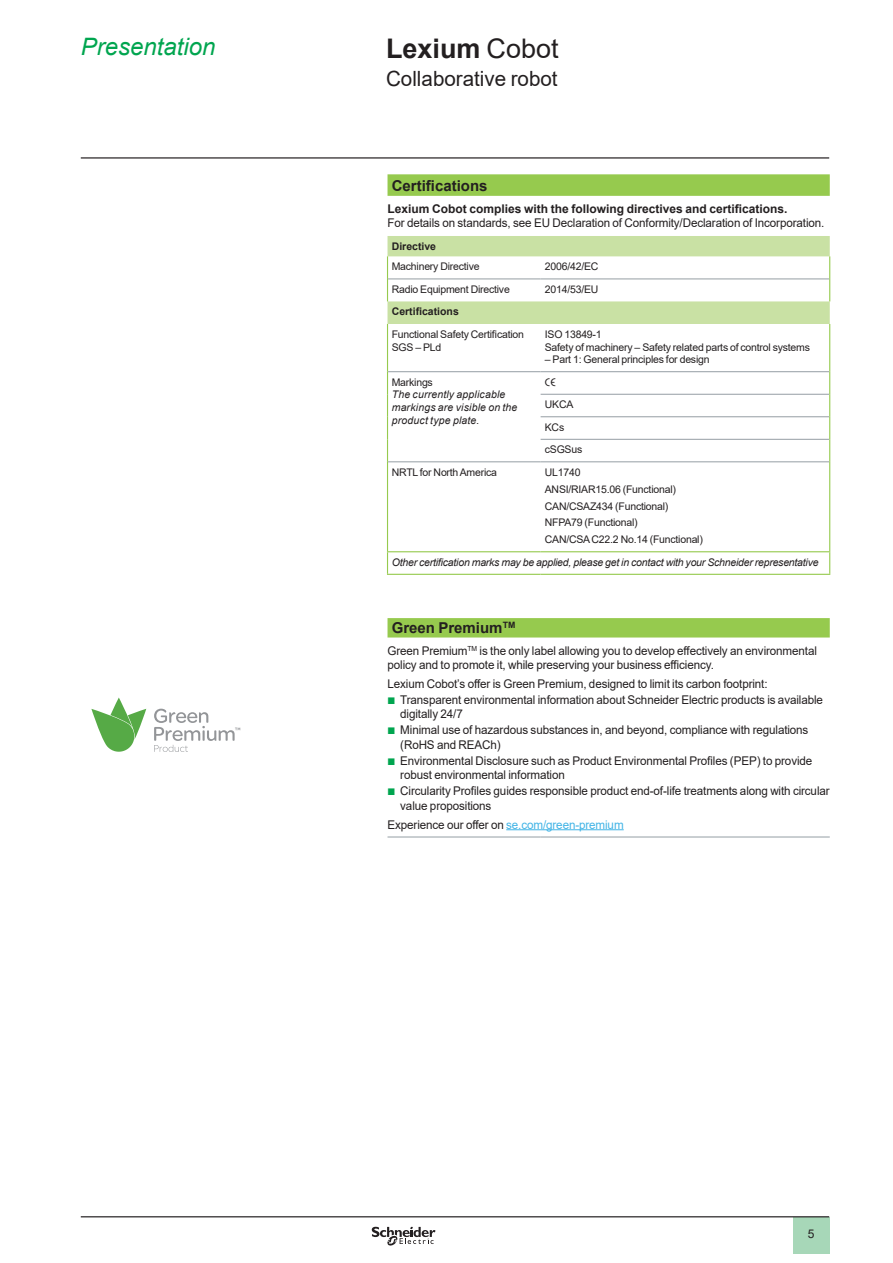
<style>
.page{position:relative;width:893px;height:1263px;background:#fff}
.page>*{position:absolute;margin:0;border:0;box-sizing:border-box;transform-origin:0 0}
.t1{font:700 27px "Arial";color:#231f20}
.t2{font:italic 24px "Arial";color:#00a54f}
.t3{font:21px "Arial";color:#231f20}
.t4{font:700 15px "Arial";color:#231f20}
.t5{font:12px/16px "Arial";letter-spacing:-.01em;color:#231f20}
.t6{font:700 12px "Arial";color:#231f20}
.t7{font:10.5px/16.8px "Arial";letter-spacing:-.02em;color:#231f20}
.t8{font:italic 10.5px "Arial";letter-spacing:-.02em;color:#231f20}
.t9{font:italic 10.5px/12.6px "Arial";letter-spacing:.015em;color:#231f20}
.t10{font:700 10.5px "Arial";color:#231f20}
.t11{font:10.5px "Graph Schneider";color:#231f20}
.s1{font-weight:400}
.s2{font-family:"Graph Schneider";color:#00a54f}
.s3{color:#42b4e6}
</style>
<div class="page">
<hr style="left:81px;top:157px;width:748px;height:2px;background:#231f20">
<div style="left:793px;top:1217px;width:36px;height:37px;background:#a7d7b8"></div>
<hr style="left:81px;top:1216px;width:748px;height:1px;background:#231f20">
<svg style="left:372px;top:1226px;width:63px;height:20px"></svg>
<svg style="left:154px;top:709px;width:86px;height:43px"></svg>
<svg style="left:91px;top:697px;width:55px;height:55px"></svg>
<svg style="left:387px;top:174px;width:443px;height:463px"></svg>
<svg style="left:387px;top:236px;width:443px;height:88px"></svg>
<hr style="left:387px;top:324px;width:1px;height:48px;background:#96ca4e">
<hr style="left:829px;top:324px;width:1px;height:48px;background:#96ca4e">
<svg style="left:387px;top:372px;width:1px;height:90px"></svg>
<svg style="left:829px;top:372px;width:1px;height:90px"></svg>
<hr style="left:387px;top:462px;width:1px;height:89px;background:#96ca4e">
<hr style="left:829px;top:462px;width:1px;height:89px;background:#96ca4e">
<hr style="left:387px;top:551px;width:154px;height:1px;background:#96ca4e">
<svg style="left:387px;top:552px;width:1px;height:22px"></svg>
<hr style="left:541px;top:551px;width:289px;height:1px;background:#96ca4e">
<svg style="left:829px;top:552px;width:1px;height:22px"></svg>
<hr style="left:387px;top:574px;width:154px;height:1px;background:#96ca4e">
<hr style="left:541px;top:574px;width:289px;height:1px;background:#96ca4e">
<hr style="left:388px;top:279px;width:153px;height:1px;background:#959ea4">
<hr style="left:541px;top:279px;width:288px;height:1px;background:#959ea4">
<hr style="left:388px;top:371px;width:153px;height:1px;background:#959ea4">
<hr style="left:541px;top:371px;width:288px;height:1px;background:#959ea4">
<hr style="left:541px;top:394px;width:288px;height:1px;background:#959ea4">
<hr style="left:541px;top:416px;width:288px;height:1px;background:#959ea4">
<hr style="left:541px;top:439px;width:288px;height:1px;background:#959ea4">
<hr style="left:388px;top:461px;width:153px;height:1px;background:#959ea4">
<hr style="left:541px;top:461px;width:288px;height:1px;background:#959ea4">
<hr style="left:387px;top:837px;width:154px;height:1px;background:#959ea4">
<hr style="left:541px;top:837px;width:289px;height:1px;background:#959ea4">
<hr style="left:506px;top:829px;width:118px;height:1px;background:#42b4e6">
<h2 class="t2" style="left:81px;top:38px;width:136px">Presentation</h2>
<h1 class="t1" style="left:386px;top:38px;width:174px">Lexium <span class="s1">Cobot</span></h1>
<h3 class="t3" style="left:386px;top:71px;width:173px">Collaborative robot</h3>
<p class="t4" style="left:392px;top:175px;width:97px">Certifications</p>
<p class="t6" style="left:387px;top:200px;width:402px">Lexium Cobot complies with the following directives and certifications.</p>
<p class="t5" style="left:387px;top:215px;width:438px">For details on standards, see EU Declaration of Conformity/Declaration of Incorporation.</p>
<p class="t10" style="left:392px;top:239px;width:46px">Directive</p>
<p class="t7" style="left:392px;top:259px;width:89px">Machinery Directive</p>
<p class="t7" style="left:545px;top:258px;width:55px">2006/42/EC</p>
<p class="t7" style="left:392px;top:282px;width:120px">Radio Equipment Directive</p>
<p class="t7" style="left:545px;top:281px;width:55px">2014/53/EU</p>
<p class="t10" style="left:392px;top:304px;width:69px">Certifications</p>
<p class="t7" style="left:392px;top:328px;width:134px;line-height:12.6px">Functional Safety Certification<br>SGS – PLd</p>
<p class="t7" style="left:545px;top:329px;width:267px;line-height:12.6px">ISO 13849-1<br>Safety of machinery – Safety related parts of control systems</p>
<p class="t7" style="left:545px;top:352px;width:166px">– Part 1: General principles for design</p>
<p class="t7" style="left:392px;top:375px;width:43px">Markings</p>
<p class="t9" style="left:392px;top:389px;width:127px">The currently applicable markings are visible on the product type plate.</p>
<p class="t11" style="left:545px;top:376px;width:13px">e</p>
<p class="t7" style="left:545px;top:394px;width:39px;line-height:22.5px">UKCA<br>KCs cSGSus</p>
<p class="t7" style="left:392px;top:465px;width:107px">NRTL for North America</p>
<p class="t7" style="left:545px;top:465px;width:160px">UL1740<br>ANSI/RIAR15.06 (Functional)<br>CAN/CSAZ434 (Functional)<br>NFPA79 (Functional)<br>CAN/CSA C22.2 No.14 (Functional)</p>
<p class="t8" style="left:392px;top:555px;width:428px">Other certification marks may be applied, please get in contact with your Schneider representative</p>
<p class="t4" style="left:392px;top:617px;width:125px">Green Premium<sup>TM</sup></p>
<p class="t5" style="left:387px;top:644px;width:431px;line-height:14.4px">Green Premium<sup>TM</sup> is the only label allowing you to develop effectively an environmental policy and to promote it, while preserving your business efficiency.</p>
<p class="t5" style="left:387px;top:675px;width:437px">Lexium Cobot’s offer is Green Premium, designed to limit its carbon footprint:<br><span class="s2">b</span> Transparent environmental information about Schneider Electric products is available</p>
<p class="t5" style="left:387px;top:706px;width:422px;text-indent:13px">digitally 24/7<br><span class="s2">b</span> Minimal use of hazardous substances in, and beyond, compliance with regulations</p>
<p class="t5" style="left:387px;top:736px;width:426px;text-indent:13px">(RoHS and REACh)<br><span class="s2">b</span> Environmental Disclosure such as Product Environmental Profiles (PEP) to provide</p>
<p class="t5" style="left:387px;top:768px;width:444px;text-indent:13px">robust environmental information<br><span class="s2">b</span> Circularity Profiles guides responsible product end-of-life treatments along with circular</p>
<p class="t5" style="left:387px;top:797px;width:238px;line-height:18.6px;text-indent:13px">value propositions<br>Experience our offer on <span class="s3">se.com/green-premium</span></p>
<p class="t5" style="left:808px;top:1227px;width:8px">5</p>
</div>
